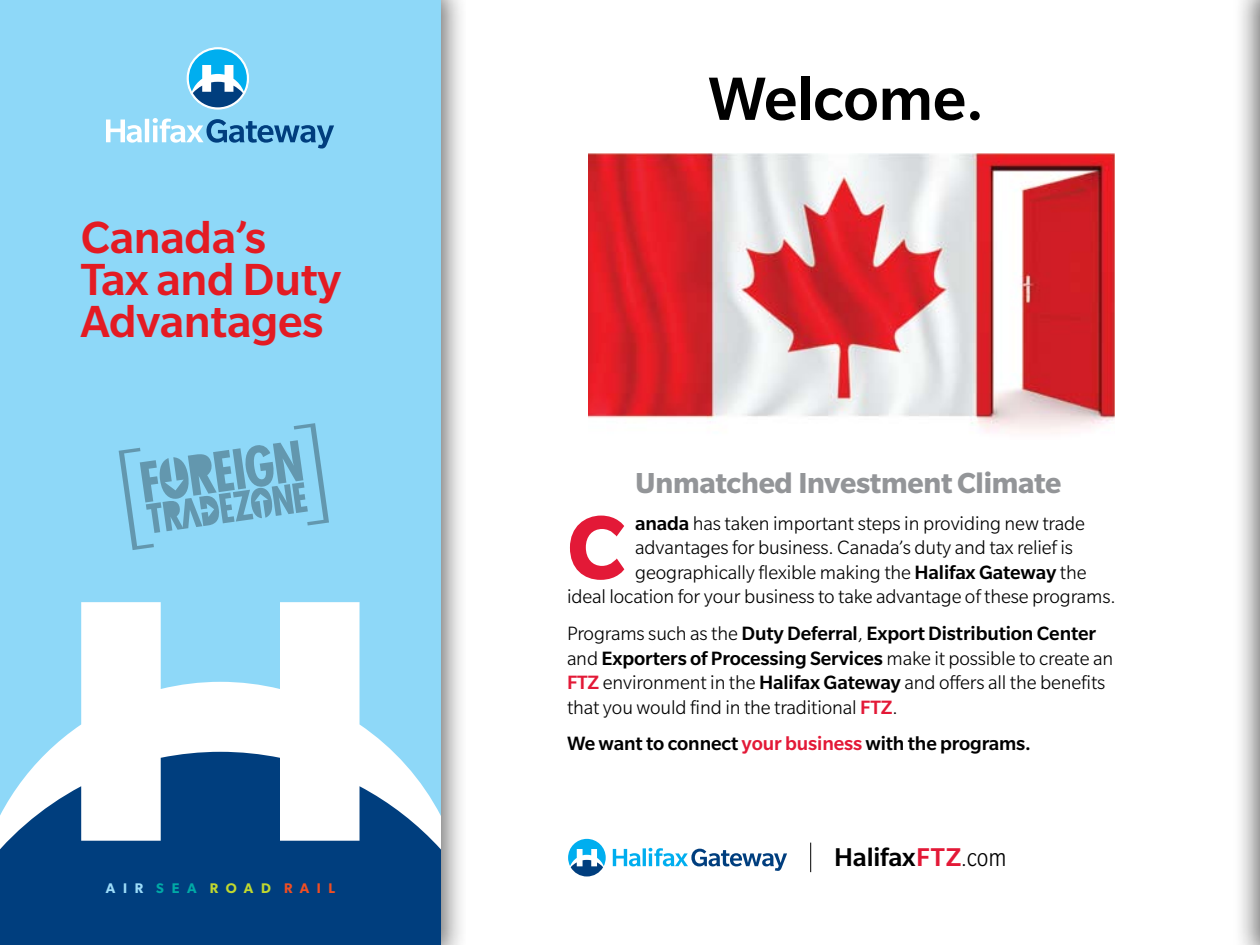
<style>
.page{position:relative;width:1260px;height:945px;background:#fff}
.page>*{position:absolute;margin:0;border:0;box-sizing:border-box;transform-origin:0 0}
.t1{font:700 98.17px "Slate Pro";color:#e31937}
.t2{font:500 66.5px "Slate Pro";letter-spacing:-.005em;color:#000}
.t3{font:500 49px/42px "Slate Pro";letter-spacing:-.005em;color:#e31b23}
.t4{font:700 31.5px "Slate Pro";letter-spacing:-.01em;color:#939598}
.t5{font:500 28px "Slate Pro";letter-spacing:-.005em;color:#000}
.t6{font:300 21px/24.5px "Slate Pro";letter-spacing:-.005em;color:#000}
.t7{font:500 21px "Slate Pro";letter-spacing:-.005em;color:#000}
.t8{font:600 14px "Gibson";color:#c1d82f}
.s1{color:#9ddcf9}
.s2{color:#00aaa6}
.s3{color:#f04e23}
.s4{font-weight:500}
.s5{font-weight:500;color:#e31937}
.s6{color:#e31937}
.s7{font-weight:300;font-stretch:condensed}
</style>
<div class="page">
<div style="left:0;top:0;width:466px;height:945px;background:#000;opacity:.55"></div>
<svg style="left:0;top:0;width:441px;height:752px;background:#9adcf8"></svg>
<svg style="left:0;top:752px;width:441px;height:193px;fill:#003e7e"></svg>
<svg style="left:106px;top:118px;width:228px;height:31px;background:#85c1e2"></svg>
<div style="left:187px;top:47px;width:62px;height:63px;border:1px solid #fff;border-radius:50%"></div>
<svg style="left:189px;top:49px;width:58px;height:58px"></svg>
<img style="left:588px;top:153px;width:527px;height:280px">
<svg style="left:119px;top:423px;width:210px;height:127px;background:#80c3e0"></svg>
<svg style="left:810px;top:843px;width:1px;height:29px"></svg>
<svg style="left:613px;top:848px;width:174px;height:23px"></svg>
<svg style="left:568px;top:839px;width:38px;height:38px"></svg>
<div style="left:1230px;top:0;width:30px;height:945px;background:#000;opacity:.55"></div>
<h3 class="t3" style="left:81px;top:215px;width:262px">Canada’s<br>Tax and Duty<br>Advantages</h3>
<p class="t8" style="left:106px;top:880px;width:231px"><span class="s1">A I R</span> <span class="s2">S E A</span> R O A D <span class="s3">R A I L</span></p>
<h2 class="t2" style="left:708px;top:63px;width:278px">Welcome.</h2>
<h3 class="t4" style="left:635px;top:466px;width:428px">Unmatched Investment Climate</h3>
<h1 class="t1" style="left:567px;top:493px;width:60px">C</h1>
<p class="t6" style="left:635px;top:511px;width:451px"><span class="s4">anada</span> has taken important steps in providing new trade</p>
<p class="t6" style="left:635px;top:535px;width:439px">advantages for business. Canada’s duty and tax relief is</p>
<p class="t6" style="left:635px;top:560px;width:453px">geographically flexible making the <span class="s4">Halifax Gateway</span> the</p>
<p class="t6" style="left:567px;top:584px;width:550px">ideal location for your business to take advantage of these programs.</p>
<p class="t6" style="left:567px;top:621px;width:548px">Programs such as the <span class="s4">Duty Deferral</span>, <span class="s4">Export Distribution Center </span>and <span class="s4">Exporters of Processing Services</span> make it possible to create an <span class="s5">FTZ</span> environment in the <span class="s4">Halifax Gateway</span> and offers all the benefits that you would find in the traditional <span class="s5">FTZ</span>.</p>
<p class="t7" style="left:567px;top:732px;width:466px">We want to connect <span class="s6">your business</span> with the programs.</p>
<h3 class="t5" style="left:834px;top:842px;width:174px">Halifax<span class="s6">FTZ</span><span class="s7">.com</span></h3>
</div>
